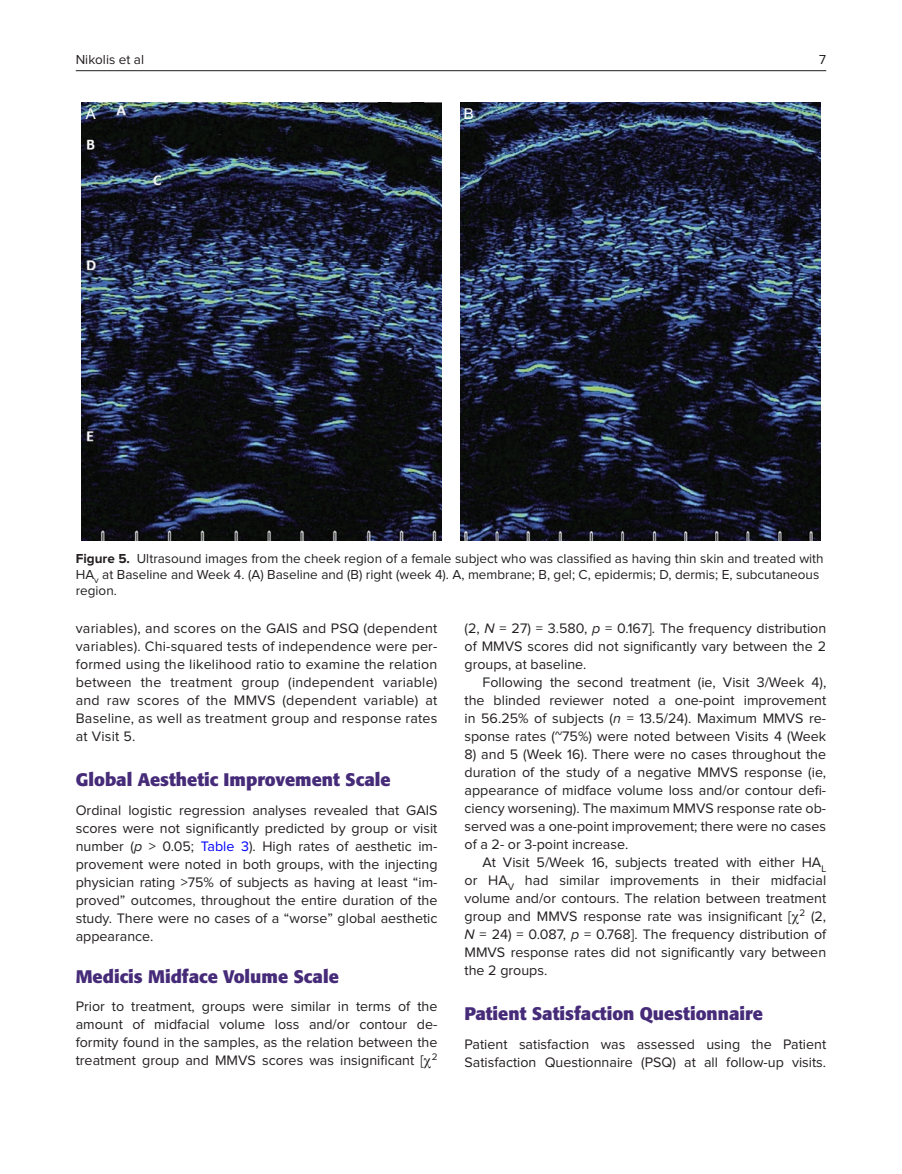
<style>
.page{position:relative;width:902px;height:1174px;background:#fff}
.page>*{position:absolute;margin:0;border:0;box-sizing:border-box;transform-origin:0 0}
.t1{font:700 18px "Formata";color:#462b79}
.t2{font:15px "Arial MT Std";color:#fff}
.t3{font:14.25px/18px "Proxima Nova";color:#231f20;text-align:justify}
.t4{font:13.5px/15.8px "Proxima Nova";color:#231f20}
.s1{font-weight:700}
.s2{font-style:italic}
.s3{color:#00f}
.s4{font-family:"Gandhari Unicode"}
</style>
<div class="page">
<hr style="left:76px;top:70px;width:750px;height:1px;background:#231f20">
<img style="left:82px;top:102px;width:360px;height:438px">
<img style="left:460px;top:102px;width:360px;height:438px">
<p class="t4" style="left:76px;top:52px;width:70px">Nikolis et al</p>
<p class="t4" style="left:819px;top:52px;width:8px">7</p>
<p class="t2" style="left:86px;top:105px;width:12px">A</p>
<p class="t2" style="left:464px;top:105px;width:12px">B</p>
<p class="t4" style="left:76px;top:551px;width:749px"><span class="s1">Figure 5.</span> Ultrasound images from the cheek region of a female subject who was classified as having thin skin and treated with<br>HA<sub>v</sub> at Baseline and Week 4. (A) Baseline and (B) right (week 4). A, membrane; B, gel; C, epidermis; D, dermis; E, subcutaneous region.</p>
<p class="t3" style="left:76px;top:620px;width:363px">variables), and scores on the GAIS and PSQ (dependent variables). Chi-squared tests of independence were per&shy;formed using the likelihood ratio to examine the relation between the treatment group (independent variable) and raw scores of the MMVS (dependent variable) at Baseline, as well as treatment group and response rates at Visit 5.</p>
<p class="t1" style="left:76px;top:768px;width:316px">Global Aesthetic Improvement Scale</p>
<p class="t3" style="left:76px;top:801px;width:363px">Ordinal logistic regression analyses revealed that GAIS scores were not significantly predicted by group or visit number (<span class="s2">p</span> &gt; 0.05; <span class="s3">Table 3</span>). High rates of aesthetic im&shy;provement were noted in both groups, with the injecting physician rating &gt;75% of subjects as having at least “im&shy;proved” outcomes, throughout the entire duration of the study. There were no cases of a “worse” global aesthetic appearance.</p>
<p class="t1" style="left:76px;top:965px;width:264px">Medicis Midface Volume Scale</p>
<p class="t3" style="left:76px;top:998px;width:363px">Prior to treatment, groups were similar in terms of the amount of midfacial volume loss and/or contour de&shy;formity found in the samples, as the relation between the treatment group and MMVS scores was insignificant [<span class="s4">χ</span><sup>2</sup></p>
<p class="t3" style="left:464px;top:620px;width:363px">(2, <span class="s2">N</span> = 27) = 3.580, <span class="s2">p</span> = 0.167]. The frequency distribution of MMVS scores did not significantly vary between the 2 groups, at baseline.</p>
<p class="t3" style="left:464px;top:674px;width:363px;text-indent:18px">Following the second treatment (ie, Visit 3/Week 4), the blinded reviewer noted a one-point improvement in 56.25% of subjects (<span class="s2">n</span> = 13.5/24). Maximum MMVS re&shy;sponse rates (~75%) were noted between Visits 4 (Week</p>
<p class="t3" style="left:464px;top:746px;width:363px">8) and 5 (Week 16). There were no cases throughout the duration of the study of a negative MMVS response (ie, appearance of midface volume loss and/or contour defi&shy;ciency worsening). The maximum MMVS response rate ob&shy;served was a one-point improvement; there were no cases of a 2- or 3-point increase.</p>
<p class="t3" style="left:464px;top:854px;width:363px;text-indent:18px">At Visit 5/Week 16, subjects treated with either HA<sub>L </sub>or HA<sub>V</sub> had similar improvements in their midfacial volume and/or contours. The relation between treatment group and MMVS response rate was insignificant [<span class="s4">χ</span><sup>2</sup> (2, <span class="s2">N</span> = 24) = 0.087, <span class="s2">p</span> = 0.768]. The frequency distribution of MMVS response rates did not significantly vary between the 2 groups.</p>
<p class="t1" style="left:464px;top:1002px;width:300px">Patient Satisfaction Questionnaire</p>
<p class="t3" style="left:464px;top:1035px;width:363px">Patient satisfaction was assessed using the Patient<br>Satisfaction Questionnaire (PSQ) at all follow-up visits.</p>
</div>
